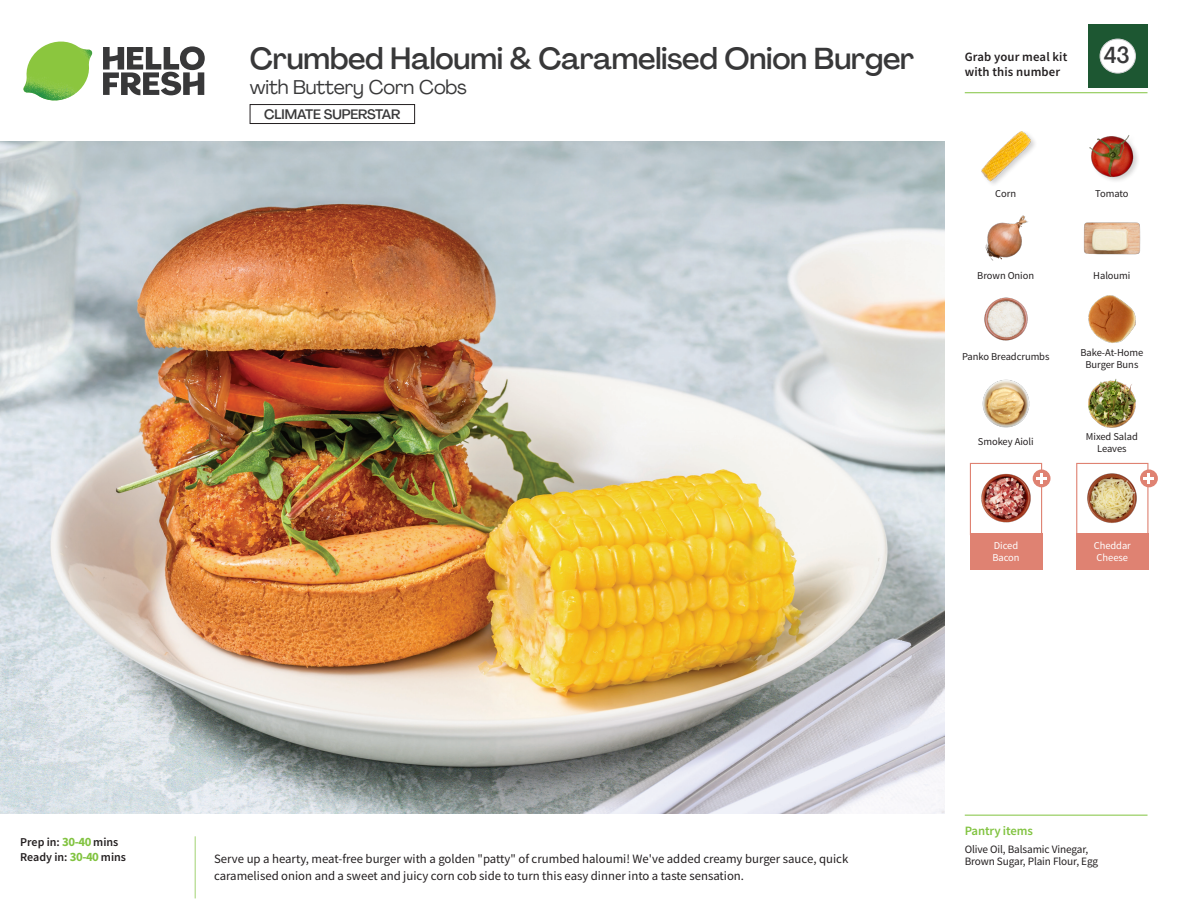
<style>
.page{position:relative;width:1188px;height:918px;background:#fff}
.page>*{position:absolute;margin:0;border:0;box-sizing:border-box;transform-origin:0 0}
._15_Titel_UK{font:500 30px "Agrandir";letter-spacing:-.01em;color:#383839}
._002_Label_Nr{font:500 22.8px "Agrandir";color:#383839;scale:.94 1}
._15_Titel_UK-2{font:19.5px "Agrandir";letter-spacing:-.01em;color:#383839}
.t1{font:500 13.5px "Agrandir";letter-spacing:-.01em;color:#383839}
.Step_6_Text_AU{font:12.75px/16.5px "Source Sans Pro";color:#231f20}
.t2{font:600 12.75px/15px "Source Sans Pro";letter-spacing:.01em;color:#231f20}
._04_Headers_Front{font:600 12.75px "Source Sans Pro";letter-spacing:-.01em;color:#81c340}
._04_Intro{font:600 12px "Source Sans Pro";color:#231f20}
._05_Pantry{font:11.25px/12px "Source Sans Pro";letter-spacing:-.01em;color:#231f20}
._18_FRONT_ingredients{font:10.5px/12px "Source Sans Pro";letter-spacing:-.005em;color:#231f20;text-align:center}
._18_FRONT_ingredients-2{font:10.5px/12px "Source Sans Pro";letter-spacing:-.005em;color:#fff}
.s1{font-weight:700;font-size:12.75px;color:#81c340}
</style>
<div class="page">
<svg style="left:103px;top:46px;width:102px;height:49px"></svg>
<img style="left:23px;top:42px;width:69px;height:59px">
<img style="left:0;top:142px;width:945px;height:672px">
<div style="left:1076px;top:463px;width:72px;height:72px;border:1px solid #df8272"></div>
<div style="left:1076px;top:533px;width:72px;height:37px;background:#df8272"></div>
<div style="left:970px;top:533px;width:72px;height:37px;background:#df8272"></div>
<img style="left:1087px;top:473px;width:54px;height:50px">
<div style="left:970px;top:463px;width:72px;height:72px;border:1px solid #df8272"></div>
<img style="left:981px;top:472px;width:54px;height:51px">
<div style="left:1033px;top:469px;width:18px;height:18px;background:#df8272;border-radius:50%"></div>
<svg style="left:1036px;top:473px;width:11px;height:11px"></svg>
<div style="left:1140px;top:469px;width:18px;height:18px;background:#df8272;border-radius:50%"></div>
<svg style="left:1144px;top:473px;width:10px;height:11px"></svg>
<div style="left:250px;top:104px;width:165px;height:20px;border:1px solid #231f20"></div>
<img style="left:1088px;top:295px;width:48px;height:48px">
<img style="left:1088px;top:379px;width:48px;height:49px">
<img style="left:982px;top:379px;width:48px;height:49px">
<img style="left:984px;top:297px;width:44px;height:44px">
<img style="left:985px;top:215px;width:43px;height:46px">
<img style="left:1084px;top:222px;width:57px;height:33px">
<img style="left:981px;top:131px;width:53px;height:53px">
<img style="left:1089px;top:135px;width:49px;height:46px">
<hr style="left:965px;top:815px;width:183px;height:1px;background:#81c340">
<hr style="left:965px;top:92px;width:183px;height:1px;background:#81c340">
<div style="left:1088px;top:24px;width:60px;height:64px;background:#1d5732"></div>
<div style="left:1100px;top:39px;width:35px;height:34px;background:#fff;border-radius:50%"></div>
<div style="left:1100px;top:39px;width:36px;height:34px;border:1px solid #d1d2d4;border-radius:50%"></div>
<p class="_15_Titel_UK" style="left:250px;top:40px;width:666px">Crumbed Haloumi &amp; Caramelised Onion Burger</p>
<p class="_15_Titel_UK-2" style="left:250px;top:75px;width:218px">with Buttery Corn Cobs</p>
<p class="t1" style="left:264px;top:106px;width:138px">CLIMATE SUPERSTAR</p>
<p class="t2" style="left:965px;top:49px;width:104px">Grab your meal kit with this number</p>
<p class="_002_Label_Nr" style="left:1104px;top:41px;width:29px">43</p>
<p class="_18_FRONT_ingredients" style="left:995px;top:188px;width:22px">Corn</p>
<p class="_18_FRONT_ingredients" style="left:1095px;top:188px;width:35px">Tomato</p>
<p class="_18_FRONT_ingredients" style="left:977px;top:270px;width:58px">Brown Onion</p>
<p class="_18_FRONT_ingredients" style="left:1093px;top:270px;width:39px">Haloumi</p>
<p class="_18_FRONT_ingredients" style="left:962px;top:351px;width:89px">Panko Breadcrumbs</p>
<p class="_18_FRONT_ingredients" style="left:1080px;top:346px;width:65px">Bake-At-Home<br>Burger Buns</p>
<p class="_18_FRONT_ingredients" style="left:978px;top:435px;width:57px">Smokey Aioli</p>
<p class="_18_FRONT_ingredients" style="left:1086px;top:430px;width:53px">Mixed Salad<br>Leaves</p>
<p class="_18_FRONT_ingredients-2" style="left:992px;top:539px;width:29px">Diced<br>Bacon</p>
<p class="_18_FRONT_ingredients-2" style="left:1094px;top:539px;width:39px">Cheddar<br>Cheese</p>
<p class="_04_Intro" style="left:20px;top:834px;width:100px">Prep in: <span class="s1">30-40</span> mins</p>
<p class="_04_Intro" style="left:20px;top:849px;width:107px">Ready in: <span class="s1">30-40</span> mins</p>
<p class="Step_6_Text_AU" style="left:214px;top:851px;width:636px">Serve up a hearty, meat-free burger with a golden "patty" of crumbed haloumi! We've added creamy burger sauce, quick caramelised onion and a sweet and juicy corn cob side to turn this easy dinner into a taste sensation.</p>
<p class="_04_Headers_Front" style="left:965px;top:822px;width:70px">Pantry items</p>
<p class="_05_Pantry" style="left:965px;top:843px;width:135px">Olive Oil, Balsamic Vinegar,<br>Brown Sugar, Plain Flour, Egg</p>
</div>
